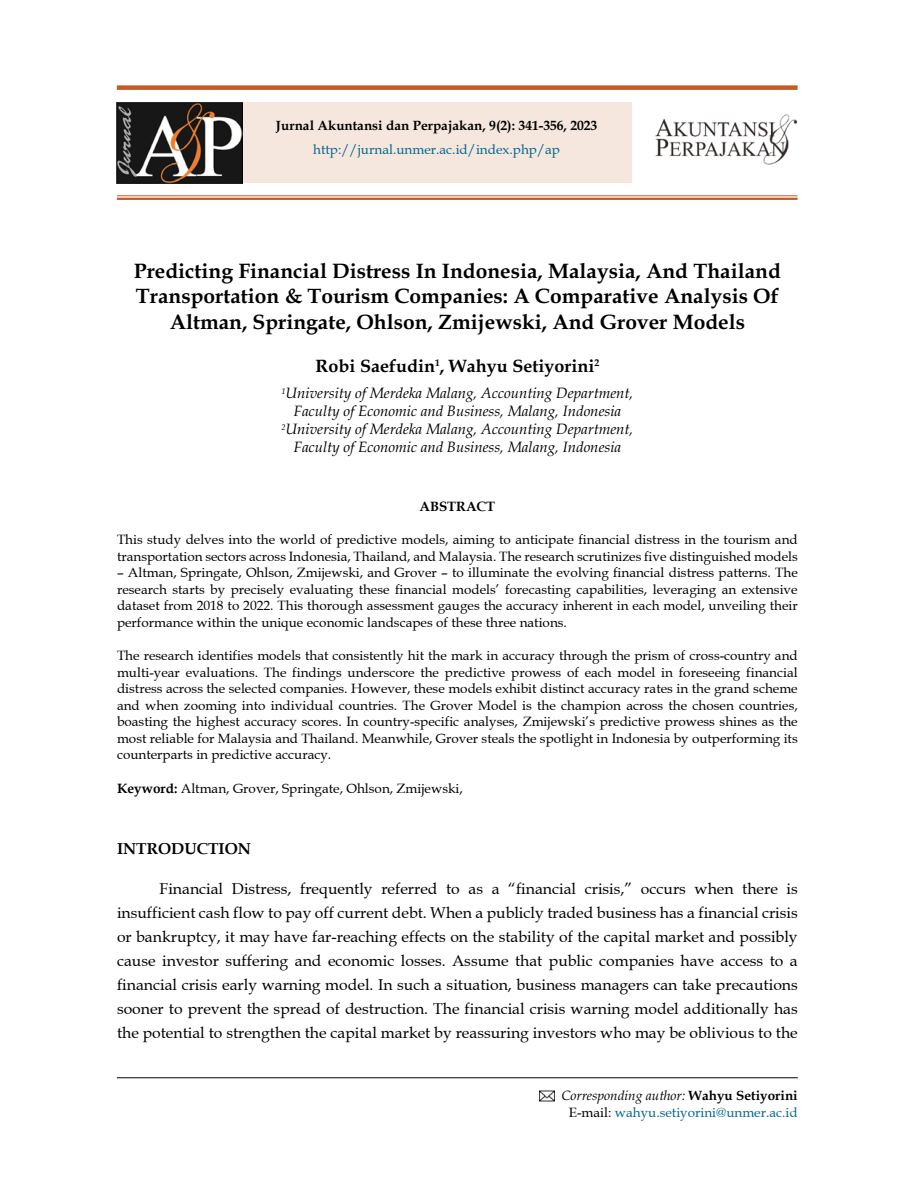
<style>
.page{position:relative;width:915px;height:1191px;background:#fff}
.page>*{position:absolute;margin:0;border:0;box-sizing:border-box;transform-origin:0 0}
.t1{font:700 21px/25.2px "Book Antiqua";color:#000;text-align:center}
.t2{font:700 18px "Book Antiqua";color:#000}
.t3{font:15.75px/24px "Book Antiqua";color:#000;text-align:justify}
.t4{font:700 15.75px "Book Antiqua";color:#000}
.t5{font:italic 15px/18px "Book Antiqua";color:#000;text-align:center}
.t6{font:13.5px/16.5px "Book Antiqua";color:#000;text-align:justify}
.t7{font:13.5px/16.5px "Book Antiqua";color:#07668d;text-align:center}
.t8{font:700 13.5px "Book Antiqua";color:#000}
.t9{font:13.5px "Book Antiqua";color:#03668c}
.t10{font:700 13.5px "Book Antiqua";color:#000}
.s1{font-weight:700}
.s2{font-style:italic;color:#000}
.s3{font-weight:700;color:#000}
.s4{color:#000}
</style>
<div class="page">
<div style="left:228px;top:102px;width:404px;height:81px;background:#f5e7dd"></div>
<div style="left:117px;top:85px;width:680px;height:5px;background:#c35a28"></div>
<hr style="left:117px;top:195px;width:680px;height:1px;background:#c35a28">
<hr style="left:117px;top:198px;width:680px;height:2px;background:#c35a28">
<img style="left:539px;top:1090px;width:15px;height:11px">
<img style="left:117px;top:102px;width:125px;height:81px">
<img style="left:655px;top:114px;width:142px;height:51px">
<hr style="left:117px;top:1077px;width:680px;height:1px;background:#000">
<p class="t8" style="left:276px;top:117px;width:323px">Jurnal Akuntansi dan Perpajakan, 9(2): 341-356, 2023</p>
<p class="t9" style="left:313px;top:141px;width:248px">http://jurnal.unmer.ac.id/index.php/ap</p>
<h1 class="t1" style="left:134px;top:259px;width:648px">Predicting Financial Distress In Indonesia, Malaysia, And Thailand<br>Transportation &amp; Tourism Companies: A Comparative Analysis Of<br>Altman, Springate, Ohlson, Zmijewski, And Grover Models</h1>
<h2 class="t2" style="left:315px;top:355px;width:285px">Robi Saefudin<sup>1</sup>, Wahyu Setiyorini<sup>2</sup></h2>
<p class="t5" style="left:281px;top:384px;width:353px"><sup>1</sup>University of Merdeka Malang, Accounting Department, Faculty of Economic and Business, Malang, Indonesia <sup>2</sup>University of Merdeka Malang, Accounting Department, Faculty of Economic and Business, Malang, Indonesia</p>
<p class="t10" style="left:419px;top:497px;width:77px">ABSTRACT</p>
<p class="t6" style="left:117px;top:531px;width:682px">This study delves into the world of predictive models, aiming to anticipate financial distress in the tourism and transportation sectors across Indonesia, Thailand, and Malaysia. The research scrutinizes five distinguished models</p>
<p class="t6" style="left:117px;top:564px;width:682px">– Altman, Springate, Ohlson, Zmijewski, and Grover – to illuminate the evolving financial distress patterns. The research starts by precisely evaluating these financial models’ forecasting capabilities, leveraging an extensive dataset from 2018 to 2022. This thorough assessment gauges the accuracy inherent in each model, unveiling their performance within the unique economic landscapes of these three nations.</p>
<p class="t6" style="left:117px;top:647px;width:682px">The research identifies models that consistently hit the mark in accuracy through the prism of cross-country and multi-year evaluations. The findings underscore the predictive prowess of each model in foreseeing financial distress across the selected companies. However, these models exhibit distinct accuracy rates in the grand scheme and when zooming into individual countries. The Grover Model is the champion across the chosen countries, boasting the highest accuracy scores. In country-specific analyses, Zmijewski’s predictive prowess shines as the most reliable for Malaysia and Thailand. Meanwhile, Grover steals the spotlight in Indonesia by outperforming its counterparts in predictive accuracy.</p>
<p class="t6" style="left:117px;top:780px;width:347px"><span class="s1">Keyword:</span> Altman, Grover, Springate, Ohlson, Zmijewski,</p>
<p class="t4" style="left:117px;top:837px;width:135px">INTRODUCTION</p>
<p class="t3" style="left:117px;top:876px;width:682px;text-indent:43px">Financial Distress, frequently referred to as a “financial crisis,” occurs when there is insufficient cash flow to pay off current debt. When a publicly traded business has a financial crisis or bankruptcy, it may have far-reaching effects on the stability of the capital market and possibly cause investor suffering and economic losses. Assume that public companies have access to a financial crisis early warning model. In such a situation, business managers can take precautions sooner to prevent the spread of destruction. The financial crisis warning model additionally has the potential to strengthen the capital market by reassuring investors who may be oblivious to the</p>
<p class="t7" style="left:561px;top:1087px;width:238px"><span class="s2">Corresponding author:</span> <span class="s3">Wahyu Setiyorini<br></span><span class="s4">E-mail:</span> wahyu.setiyorini@unmer.ac.id</p>
</div>
